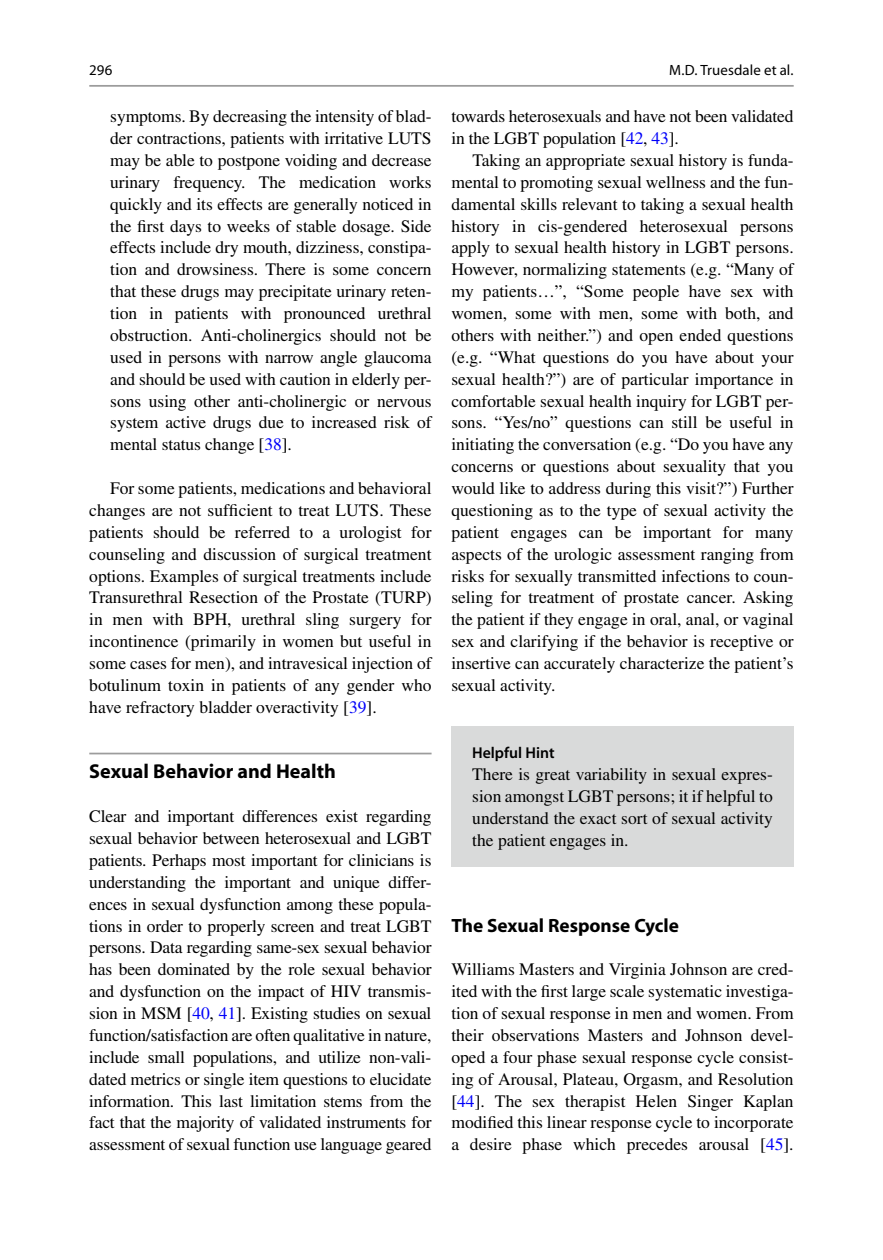
<style>
.page{position:relative;width:883px;height:1260px;background:#fff}
.page>*{position:absolute;margin:0;border:0;box-sizing:border-box;transform-origin:0 0}
.t1{font:700 20.12px "Ncwwlq Myriad";color:#000}
.t2{font:700 19.25px "Ncwwlq Myriad";color:#000}
.t3{font:17.5px/21.9px "Klhjsw Times";color:#000;text-align:justify}
.t4{font:600 15.75px "Wkcpsp Myriad";color:#000}
.t5{font:14.88px "Clhqpm Myriad";letter-spacing:.005em;color:#000}
.s1{color:#0000fa}
</style>
<div class="page">
<hr style="left:89px;top:753px;width:343px;height:1px;background:#9c9c9c">
<div style="left:451px;top:726px;width:343px;height:141px;background:#d9dada"></div>
<hr style="left:89px;top:85px;width:705px;height:2px;background:#9c9c9c">
<p class="t5" style="left:89px;top:64px;width:25px">296</p>
<p class="t3" style="left:110px;top:107px;width:323px">symptoms. By decreasing the intensity of blad&shy;der contractions, patients with irritative LUTS may be able to postpone voiding and decrease urinary frequency. The medication works quickly and its effects are generally noticed in the first days to weeks of stable dosage. Side effects include dry mouth, dizziness, constipa&shy;tion and drowsiness. There is some concern that these drugs may precipitate urinary reten&shy;tion in patients with pronounced urethral obstruction. Anti-cholinergics should not be used in persons with narrow angle glaucoma and should be used with caution in elderly per&shy;sons using other anti-cholinergic or nervous system active drugs due to increased risk of mental status change [ <span class="s1">38</span> ].</p>
<p class="t3" style="left:89px;top:479px;width:344px;text-indent:21px">For some patients, medications and behavioral changes are not sufficient to treat LUTS. These patients should be referred to a urologist for counseling and discussion of surgical treatment options. Examples of surgical treatments include Transurethral Resection of the Prostate ( TURP ) in men with BPH, urethral sling surgery for incontinence (primarily in women but useful in some cases for men), and intravesical injection of botulinum toxin in patients of any gender who have refractory bladder overactivity [ <span class="s1">39</span> ].</p>
<p class="t1" style="left:89px;top:764px;width:248px">Sexual Behavior and Health</p>
<p class="t3" style="left:89px;top:807px;width:344px">Clear and important differences exist regarding sexual behavior between heterosexual and LGBT patients. Perhaps most important for clinicians is understanding the important and unique differ&shy;ences in sexual dysfunction among these popula&shy;tions in order to properly screen and treat LGBT persons. Data regarding same-sex sexual behavior has been dominated by the role sexual behavior and dysfunction on the impact of HIV transmis&shy;sion in MSM [ <span class="s1">40</span> , <span class="s1">41</span> ]. Existing studies on sexual function/satisfaction are often qualitative in nature, include small populations, and utilize non-vali&shy;dated metrics or single item questions to elucidate information. This last limitation stems from the fact that the majority of validated instruments for assessment of sexual function use language geared</p>
<p class="t5" style="left:669px;top:64px;width:126px">M.D. Truesdale et al.</p>
<p class="t3" style="left:451px;top:107px;width:344px">towards heterosexuals and have not been validated in the LGBT population [ <span class="s1">42</span> , <span class="s1">43</span> ].</p>
<p class="t3" style="left:451px;top:151px;width:344px;text-indent:21px">Taking an appropriate sexual history is funda&shy;mental to promoting sexual wellness and the fun&shy;damental skills relevant to taking a sexual health history in cis-gendered heterosexual persons apply to sexual health history in LGBT persons.<br>However, normalizing statements (e.g. “Many of my patients…”, “Some people have sex with women, some with men, some with both, and others with neither.”) and open ended questions (e.g. “What questions do you have about your sexual health?”) are of particular importance in comfortable sexual health inquiry for LGBT per&shy;sons. “Yes/no” questions can still be useful in initiating the conversation (e.g. “Do you have any concerns or questions about sexuality that you would like to address during this visit?”) Further questioning as to the type of sexual activity the patient engages can be important for many aspects of the urologic assessment ranging from risks for sexually transmitted infections to coun&shy;seling for treatment of prostate cancer. Asking the patient if they engage in oral, anal, or vaginal sex and clarifying if the behavior is receptive or insertive can accurately characterize the patient’s sexual activity.</p>
<p class="t4" style="left:472px;top:747px;width:84px">Helpful Hint</p>
<p class="t3" style="left:472px;top:765px;width:302px">There is great variability in sexual expres&shy;sion amongst LGBT persons; it if helpful to understand the exact sort of sexual activity the patient engages in.</p>
<p class="t2" style="left:451px;top:918px;width:229px">The Sexual Response Cycle</p>
<p class="t3" style="left:451px;top:960px;width:344px">Williams Masters and Virginia Johnson are cred&shy;ited with the first large scale systematic investiga&shy;tion of sexual response in men and women. From their observations Masters and Johnson devel&shy;oped a four phase sexual response cycle consist&shy;ing of Arousal, Plateau, Orgasm, and Resolution [ <span class="s1">44</span> ]. The sex therapist Helen Singer Kaplan modified this linear response cycle to incorporate a desire phase which precedes arousal [ <span class="s1">45</span> ].</p>
</div>
